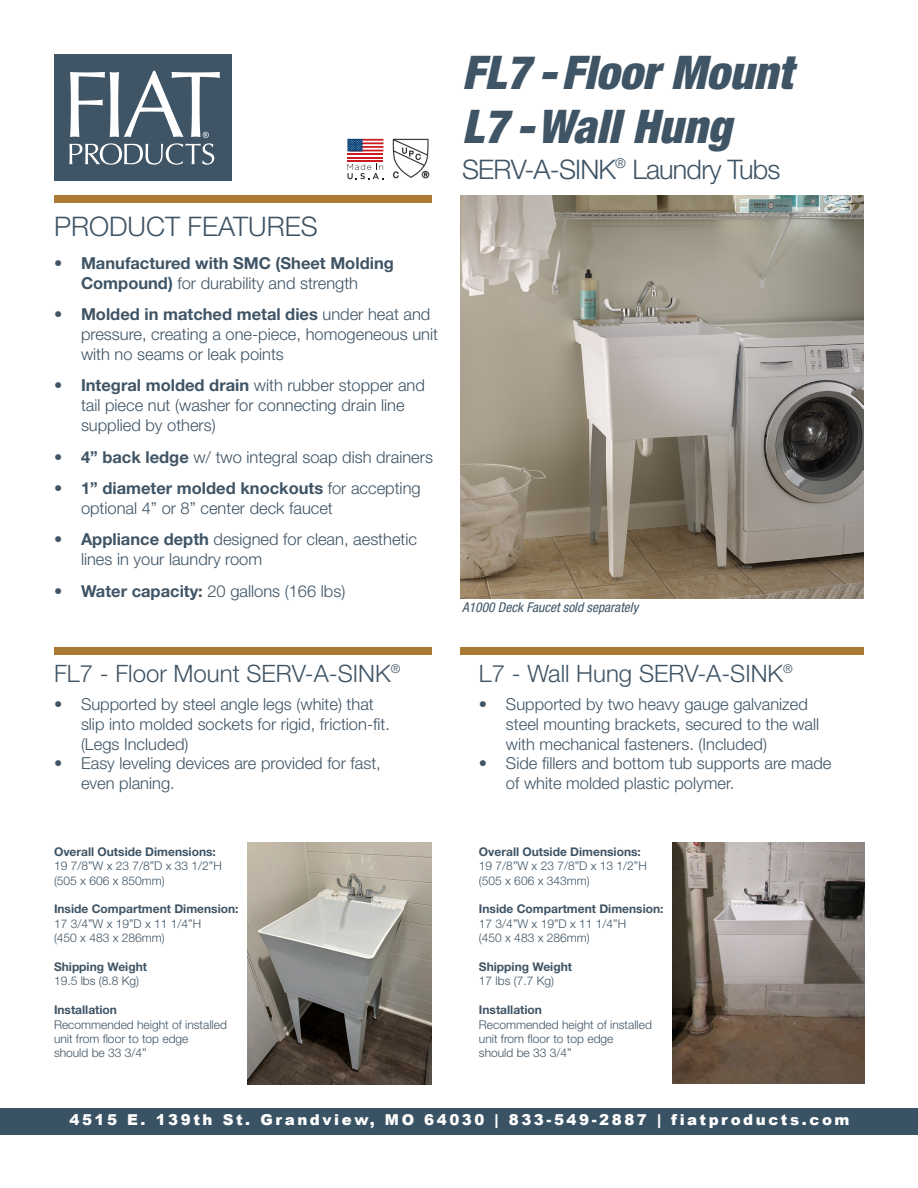
<style>
.page{position:relative;width:918px;height:1188px;background:#fff}
.page>*{position:absolute;margin:0;border:0;box-sizing:border-box;transform-origin:0 0}
.t1{font:italic 900 condensed 46.5px "Helvetica Neue LT Std";color:#3f5465}
.t2{font:300 27px "Helvetica Neue LT Std";letter-spacing:-.03em;color:#3f5465}
.t3{font:300 27px "Helvetica Neue LT Std";color:#3f5465}
.t4{font:300 24px "Helvetica Neue LT Std";color:#3f5465}
.t5{font:300 16.5px/19.8px "Helvetica Neue LT Std";color:#3f5465}
.t6{font:700 16.5px/19.8px "Helvetica Neue LT Std";color:#3f5465;text-align:center}
.t7{font:900 15px "Arial";letter-spacing:.17em;color:#fff}
.t8{font:italic condensed 13.5px "Helvetica Neue LT Std";color:#3f5465}
.t9{font:300 12px "Helvetica Neue LT Std";color:#3f5465}
.t10{font:700 12px "Helvetica Neue LT Std";color:#3f5465}
.s1{font-weight:300}
.s2{font-weight:700}
</style>
<div class="page">
<div style="left:54px;top:195px;width:378px;height:8px;background:#aa7932"></div>
<div style="left:54px;top:647px;width:378px;height:8px;background:#aa7932"></div>
<div style="left:0;top:1108px;width:918px;height:26px;background:#3a5364"></div>
<div style="left:460px;top:647px;width:404px;height:8px;background:#aa7932"></div>
<img style="left:392px;top:139px;width:37px;height:40px">
<hr style="left:347px;top:160px;width:36px;height:2px;background:#cd1b22">
<hr style="left:347px;top:157px;width:36px;height:2px;background:#cd1b22">
<hr style="left:347px;top:153px;width:36px;height:2px;background:#cd1b22">
<svg style="left:347px;top:139px;width:36px;height:12px"></svg>
<svg style="left:347px;top:164px;width:36px;height:15px"></svg>
<div style="left:54px;top:54px;width:178px;height:126px;background:#3f5465"></div>
<svg style="left:69px;top:71px;width:151px;height:94px"></svg>
<img style="left:672px;top:843px;width:193px;height:241px">
<img style="left:247px;top:843px;width:184px;height:242px">
<img style="left:460px;top:195px;width:404px;height:404px">
<p class="t3" style="left:54px;top:210px;width:265px">PRODUCT FEATURES</p>
<p class="t6" style="left:54px;top:253px;width:341px">• Manufactured with SMC (Sheet Molding<br>Compound) <span class="s1">for durability and strength</span></p>
<p class="t5" style="left:81px;top:304px;width:359px;text-indent:-27px"><span class="s2">• Molded in matched metal dies</span> under heat and pressure, creating a one-piece, homogeneous unit with no seams or leak points</p>
<p class="t5" style="left:81px;top:375px;width:345px;text-indent:-27px"><span class="s2">• Integral molded drain</span> with rubber stopper and tail piece nut (washer for connecting drain line supplied by others)</p>
<p class="t5" style="left:54px;top:446px;width:381px"><span class="s2">• 4” back ledge</span> w/ two integral soap dish drainers</p>
<p class="t5" style="left:81px;top:478px;width:341px;text-indent:-27px"><span class="s2">• 1” diameter molded knockouts</span> for accepting optional 4” or 8” center deck faucet</p>
<p class="t5" style="left:81px;top:529px;width:338px;text-indent:-27px"><span class="s2">• Appliance depth</span> designed for clean, aesthetic lines in your laundry room</p>
<p class="t5" style="left:54px;top:581px;width:293px"><span class="s2">• Water capacity:</span> 20 gallons (166 lbs)</p>
<p class="t4" style="left:54px;top:659px;width:348px">FL7 - Floor Mount SERV-A-SINK<sup>®</sup></p>
<p class="t5" style="left:81px;top:694px;width:310px;text-indent:-27px">• Supported by steel angle legs (white) that slip into molded sockets for rigid, friction-fit. (Legs Included)</p>
<p class="t5" style="left:81px;top:753px;width:301px;text-indent:-27px">• Easy leveling devices are provided for fast, even planing.</p>
<p class="t10" style="left:54px;top:844px;width:163px">Overall Outside Dimensions:</p>
<p class="t9" style="left:54px;top:859px;width:169px">19 7/8”W x 23 7/8”D x 33 1/2”H</p>
<p class="t9" style="left:54px;top:873px;width:112px">(505 x 606 x 850mm)</p>
<p class="t10" style="left:54px;top:902px;width:186px">Inside Compartment Dimension:</p>
<p class="t9" style="left:54px;top:916px;width:149px">17 3/4”W x 19”D x 11 1/4”H</p>
<p class="t9" style="left:54px;top:931px;width:112px">(450 x 483 x 286mm)</p>
<p class="t10" style="left:54px;top:959px;width:95px">Shipping Weight</p>
<p class="t9" style="left:54px;top:974px;width:87px">19.5 lbs (8.8 Kg)</p>
<p class="t10" style="left:54px;top:1002px;width:65px">Installation</p>
<p class="t9" style="left:54px;top:1017px;width:174px">Recommended height of installed</p>
<p class="t9" style="left:54px;top:1031px;width:136px">unit from floor to top edge</p>
<p class="t9" style="left:54px;top:1046px;width:94px">should be 33 3/4”</p>
<p class="t1" style="left:462px;top:43px;width:332px">FL7 - Floor Mount</p>
<p class="t1" style="left:462px;top:97px;width:271px">L7 - Wall Hung</p>
<p class="t2" style="left:462px;top:152px;width:320px">SERV-A-SINK<sup>®</sup> Laundry Tubs</p>
<p class="t8" style="left:462px;top:600px;width:178px">A1000 Deck Faucet sold separately</p>
<p class="t4" style="left:479px;top:659px;width:315px">L7 - Wall Hung SERV-A-SINK<sup>®</sup></p>
<p class="t5" style="left:506px;top:694px;width:315px;text-indent:-27px">• Supported by two heavy gauge galvanized steel mounting brackets, secured to the wall with mechanical fasteners. (Included)</p>
<p class="t5" style="left:506px;top:753px;width:327px;text-indent:-27px">• Side fillers and bottom tub supports are made of white molded plastic polymer.</p>
<p class="t10" style="left:479px;top:844px;width:163px">Overall Outside Dimensions:</p>
<p class="t9" style="left:479px;top:859px;width:169px">19 7/8”W x 23 7/8”D x 13 1/2”H</p>
<p class="t9" style="left:479px;top:873px;width:112px">(505 x 606 x 343mm)</p>
<p class="t10" style="left:479px;top:902px;width:186px">Inside Compartment Dimension:</p>
<p class="t9" style="left:479px;top:916px;width:149px">17 3/4”W x 19”D x 11 1/4”H</p>
<p class="t9" style="left:479px;top:931px;width:112px">(450 x 483 x 286mm)</p>
<p class="t10" style="left:479px;top:959px;width:95px">Shipping Weight</p>
<p class="t9" style="left:479px;top:974px;width:77px">17 lbs (7.7 Kg)</p>
<p class="t10" style="left:479px;top:1002px;width:65px">Installation</p>
<p class="t9" style="left:479px;top:1017px;width:174px">Recommended height of installed</p>
<p class="t9" style="left:479px;top:1031px;width:136px">unit from floor to top edge</p>
<p class="t9" style="left:479px;top:1046px;width:94px">should be 33 3/4”</p>
<p class="t7" style="left:69px;top:1109px;width:782px">4515 E. 139th St. Grandview, MO 64030 | 833-549-2887 | fiatproducts.com</p>
</div>
